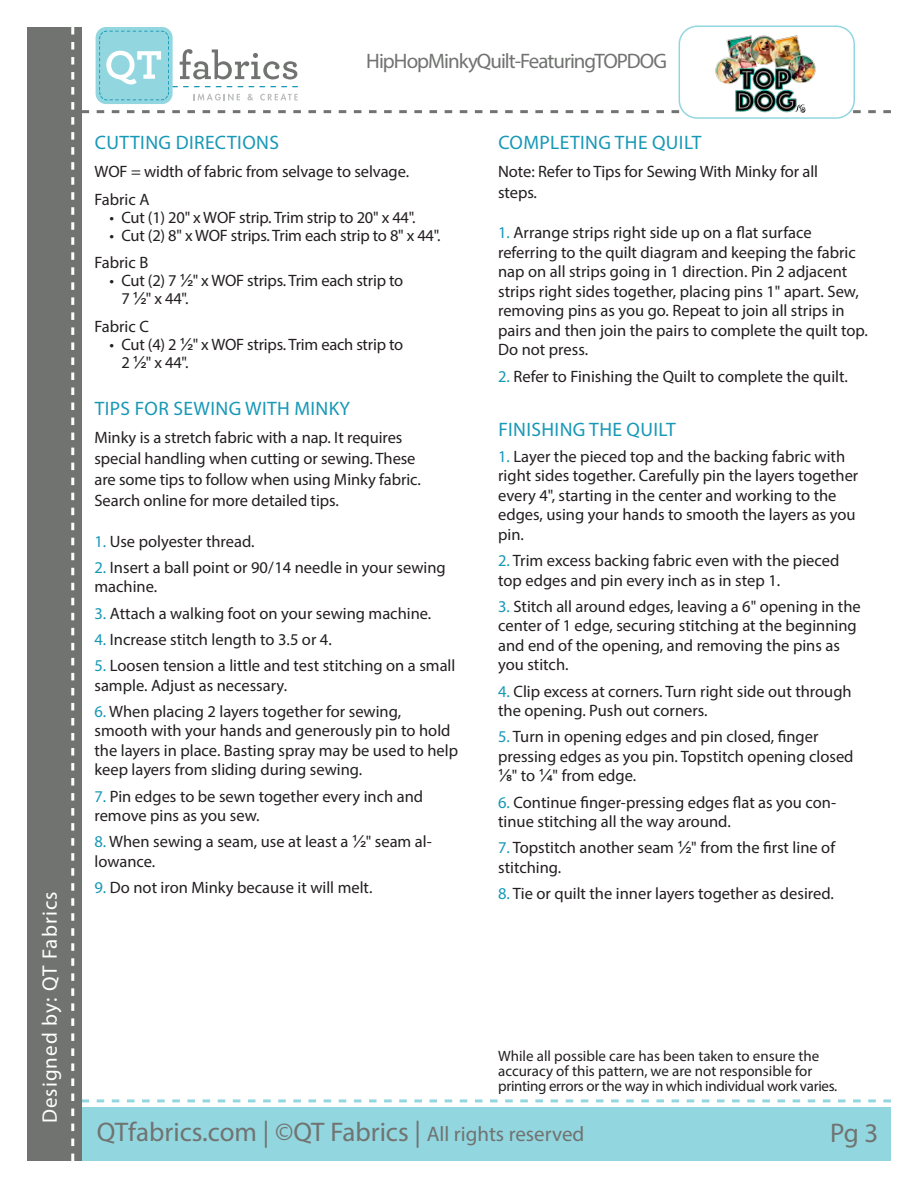
<style>
.page{position:relative;width:918px;height:1188px;background:#fff}
.page>*{position:absolute;margin:0;border:0;box-sizing:border-box;transform-origin:0 0}
.t1{font:27px "Myriad Pro";color:#717371}
.t2{font:21px "Myriad Pro";letter-spacing:-.045em;color:#717371}
.t3{font:21px "Myriad Pro";letter-spacing:.05em;color:#fff}
.t4{font:19.5px "Myriad Pro";letter-spacing:.02em;color:#1798b6}
.t5{font:16.5px/19.5px "Myriad Pro";color:#231f20}
.t6{font:15px/15px "Myriad Pro";color:#231f20}
.s1{font-family:"Arial"}
.s2{color:#1798b6}
.s3{font-size:21px}
</style>
<div class="page">
<svg style="left:82px;top:110px;width:809px;height:3px"></svg>
<div style="left:71px;top:1107px;width:820px;height:54px;background:#92d6df"></div>
<svg style="left:82px;top:1099px;width:809px;height:3px"></svg>
<div style="left:27px;top:27px;width:55px;height:1134px;background:#717371"></div>
<svg style="left:71px;top:27px;width:3px;height:1134px"></svg>
<div style="left:96px;top:27px;width:77px;height:77px;background:#92d6df;border-radius:11px"></div>
<svg style="left:99px;top:31px;width:199px;height:70px"></svg>
<div style="left:679px;top:26px;width:175px;height:92px;background:#fff;border-radius:18px"></div>
<div style="left:679px;top:26px;width:176px;height:93px;border:2px solid #92d6df;border-radius:18px"></div>
<img style="left:712px;top:35px;width:110px;height:84px">
<p class="t3" style="left:37px;top:1123px;width:233px;rotate:-90deg">Designed by: QT Fabrics</p>
<p class="t2" style="left:366px;top:48px;width:302px">HipHop Minky Quilt - Featuring TOP DOG</p>
<p class="t4" style="left:95px;top:131px;width:186px">CUTTING DIRECTIONS</p>
<p class="t5" style="left:94px;top:157px;width:316px;line-height:27.8px">WOF = width of fabric from selvage to selvage.<br>Fabric A</p>
<p class="t5" style="left:109px;top:207px;width:308px">• Cut (1) 20" x WOF strip. Trim strip to 20" x 44".</p>
<p class="t5" style="left:94px;top:221px;width:348px;line-height:27.8px;text-indent:15px">• Cut (2) 8" x WOF strips. Trim each strip to 8" x 44".<br>Fabric B</p>
<p class="t5" style="left:121px;top:272px;width:283px;line-height:18px;text-indent:-12px">• Cut (2) 7 <span class="s1">1/2</span>" x WOF strips. Trim each strip to<br>7 <span class="s1">1/2</span>" x 44".</p>
<p class="t5" style="left:94px;top:317px;width:56px">Fabric C</p>
<p class="t5" style="left:121px;top:335px;width:283px;line-height:18px;text-indent:-12px">• Cut (4) 2 <span class="s1">1/2</span>" x WOF strips. Trim each strip to<br>2 <span class="s1">1/2</span>" x 44".</p>
<p class="t4" style="left:95px;top:397px;width:257px">TIPS FOR SEWING WITH MINKY</p>
<p class="t5" style="left:94px;top:427px;width:328px;line-height:21px">Minky is a stretch fabric with a nap. It requires special handling when cutting or sewing. These are some tips to follow when using Minky fabric.<br>Search online for more detailed tips.</p>
<p class="t5" style="left:94px;top:531px;width:162px"><span class="s2">1.</span> Use polyester thread.</p>
<p class="t5" style="left:94px;top:557px;width:353px"><span class="s2">2.</span> Insert a ball point or 90/14 needle in your sewing machine.</p>
<p class="t5" style="left:94px;top:603px;width:338px"><span class="s2">3.</span> Attach a walking foot on your sewing machine.</p>
<p class="t5" style="left:94px;top:629px;width:239px"><span class="s2">4.</span> Increase stitch length to 3.5 or 4.</p>
<p class="t5" style="left:94px;top:656px;width:362px"><span class="s2">5.</span> Loosen tension a little and test stitching on a small sample. Adjust as necessary.</p>
<p class="t5" style="left:94px;top:701px;width:365px"><span class="s2">6.</span> When placing 2 layers together for sewing, smooth with your hands and generously pin to hold the layers in place. Basting spray may be used to help keep layers from sliding during sewing.</p>
<p class="t5" style="left:94px;top:786px;width:330px"><span class="s2">7.</span> Pin edges to be sewn together every inch and remove pins as you sew.</p>
<p class="t5" style="left:94px;top:832px;width:339px"><span class="s2">8.</span> When sewing a seam, use at least a <span class="s1">1/2</span>" seam al&shy;lowance.</p>
<p class="t5" style="left:94px;top:878px;width:279px"><span class="s2">9.</span> Do not iron Minky because it will melt.</p>
<p class="t4" style="left:498px;top:131px;width:205px">COMPLETING THE QUILT</p>
<p class="t5" style="left:498px;top:161px;width:322px;line-height:21px">Note: Refer to Tips for Sewing With Minky for all steps.</p>
<p class="t5" style="left:498px;top:223px;width:371px"><span class="s2">1.</span> Arrange strips right side up on a flat surface referring to the quilt diagram and keeping the fabric nap on all strips going in 1 direction. Pin 2 adjacent strips right sides together, placing pins 1" apart. Sew, removing pins as you go. Repeat to join all strips in pairs and then join the pairs to complete the quilt top.<br>Do not press.</p>
<p class="t5" style="left:498px;top:366px;width:351px"><span class="s2">2.</span> Refer to Finishing the Quilt to complete the quilt.</p>
<p class="t4" style="left:498px;top:417px;width:179px">FINISHING THE QUILT</p>
<p class="t5" style="left:498px;top:446px;width:362px"><span class="s2">1.</span> Layer the pieced top and the backing fabric with right sides together. Carefully pin the layers together every 4", starting in the center and working to the edges, using your hands to smooth the layers as you pin.</p>
<p class="t5" style="left:498px;top:551px;width:343px"><span class="s2">2.</span> Trim excess backing fabric even with the pieced top edges and pin every inch as in step 1.</p>
<p class="t5" style="left:498px;top:596px;width:364px"><span class="s2">3.</span> Stitch all around edges, leaving a 6" opening in the center of 1 edge, securing stitching at the beginning and end of the opening, and removing the pins as you stitch.</p>
<p class="t5" style="left:498px;top:681px;width:355px"><span class="s2">4.</span> Clip excess at corners. Turn right side out through the opening. Push out corners.</p>
<p class="t5" style="left:498px;top:727px;width:357px"><span class="s2">5.</span> Turn in opening edges and pin closed, finger pressing edges as you pin. Topstitch opening closed<br><span class="s1">1/8</span>" to <span class="s1">1/4</span>" from edge.</p>
<p class="t5" style="left:498px;top:792px;width:339px"><span class="s2">6.</span> Continue finger-pressing edges flat as you con&shy;tinue stitching all the way around.</p>
<p class="t5" style="left:498px;top:838px;width:339px"><span class="s2">7.</span> Topstitch another seam <span class="s1">1/2</span>" from the first line of stitching.</p>
<p class="t5" style="left:498px;top:884px;width:337px"><span class="s2">8.</span> Tie or quilt the inner layers together as desired.</p>
<p class="t6" style="left:498px;top:1048px;width:341px">While all possible care has been taken to ensure the accuracy of this pattern, we are not responsible for printing errors or the way in which individual work varies.</p>
<h1 class="t1" style="left:97px;top:1115px;width:489px">QTfabrics.com | ©QT Fabrics | <span class="s3">All rights reserved</span></h1>
<h1 class="t1" style="left:830px;top:1116px;width:50px">Pg 3</h1>
</div>
